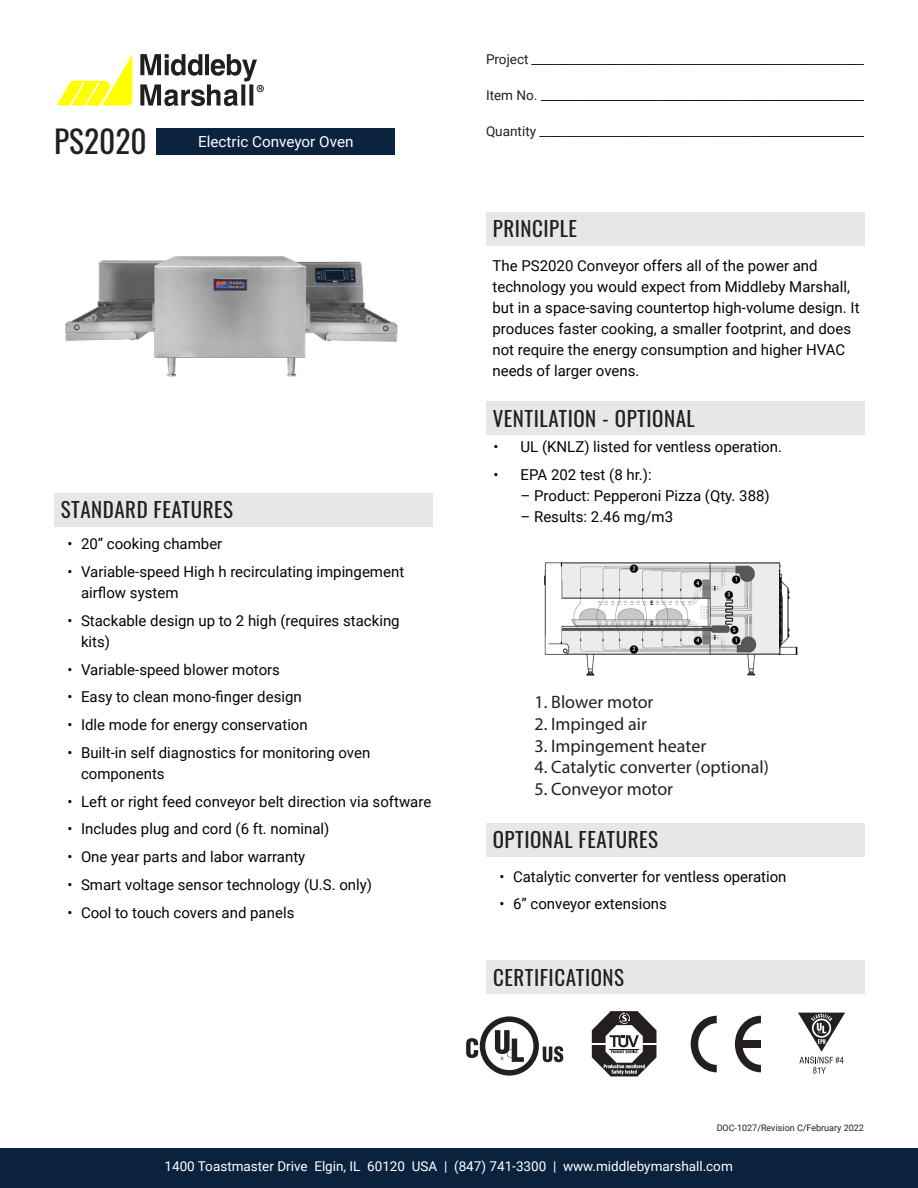
<style>
.page{position:relative;width:918px;height:1188px;background:#fff}
.page>*{position:absolute;margin:0;border:0;box-sizing:border-box;transform-origin:0 0}
.t1{font:31.5px "Oswald";color:#231f20}
.t2{font:21px "Oswald";letter-spacing:.025em;color:#231f20}
.t3{font:18px "Myriad Pro";color:#231f20}
.t4{font:15.3px "Roboto";color:#fff}
.t5{font:15px/21px "Roboto";color:#040503}
.t6{font:13.5px "Roboto";color:#231f20}
.t7{font:13.5px "Roboto";color:#fff}
.t8{font:9px "Roboto";color:#231f20}
</style>
<div class="page">
<svg style="left:56px;top:55px;width:76px;height:51px"></svg>
<svg style="left:140px;top:54px;width:124px;height:52px"></svg>
<div style="left:0;top:1148px;width:918px;height:40px;background:#0b223f"></div>
<div style="left:156px;top:128px;width:239px;height:27px;background:#0b233f"></div>
<div style="left:486px;top:823px;width:378px;height:34px;background:#e6e7e9"></div>
<div style="left:54px;top:493px;width:378px;height:34px;background:#e6e7e9"></div>
<img style="left:65px;top:256px;width:333px;height:121px">
<div style="left:486px;top:212px;width:378px;height:33px;background:#e6e7e9"></div>
<div style="left:486px;top:961px;width:378px;height:33px;background:#e6e7e9"></div>
<svg style="left:592px;top:1011px;width:65px;height:65px"></svg>
<svg style="left:691px;top:1016px;width:26px;height:56px"></svg>
<svg style="left:735px;top:1016px;width:26px;height:56px"></svg>
<div style="left:739px;top:1040px;width:21px;height:8px;background:#231f20"></div>
<svg style="left:466px;top:1016px;width:97px;height:60px"></svg>
<svg style="left:798px;top:1013px;width:47px;height:61px"></svg>
<img style="left:544px;top:562px;width:254px;height:114px">
<div style="left:486px;top:402px;width:378px;height:33px;background:#e6e7e9"></div>
<h1 class="t1" style="left:54px;top:128px;width:94px">PS2020</h1>
<p class="t4" style="left:198px;top:135px;width:157px">Electric Conveyor Oven</p>
<h2 class="t2" style="left:61px;top:501px;width:174px">STANDARD FEATURES</h2>
<p class="t5" style="left:68px;top:534px;width:156px">• 20” cooking chamber</p>
<p class="t5" style="left:81px;top:562px;width:325px;text-indent:-14px">• Variable-speed High h recirculating impingement airflow system</p>
<p class="t5" style="left:81px;top:611px;width:320px;text-indent:-14px">• Stackable design up to 2 high (requires stacking kits)</p>
<p class="t5" style="left:68px;top:660px;width:214px">• Variable-speed blower motors</p>
<p class="t5" style="left:68px;top:687px;width:236px">• Easy to clean mono-finger design</p>
<p class="t5" style="left:68px;top:715px;width:242px">• Idle mode for energy conservation</p>
<p class="t5" style="left:81px;top:743px;width:291px;text-indent:-14px">• Built-in self diagnostics for monitoring oven components</p>
<p class="t5" style="left:68px;top:792px;width:365px">• Left or right feed conveyor belt direction via software</p>
<p class="t5" style="left:68px;top:819px;width:264px">• Includes plug and cord (6 ft. nominal)</p>
<p class="t5" style="left:68px;top:847px;width:239px">• One year parts and labor warranty</p>
<p class="t5" style="left:68px;top:875px;width:306px">• Smart voltage sensor technology (U.S. only)</p>
<p class="t5" style="left:68px;top:903px;width:228px">• Cool to touch covers and panels</p>
<p class="t6" style="left:486px;top:53px;width:401px">Project _________________________________________________________________</p>
<p class="t6" style="left:486px;top:89px;width:403px">Item No. _________________________________________________________________</p>
<p class="t6" style="left:486px;top:125px;width:393px">Q u a n t i t y _ _ _ _ _ _ _ _ _ _ _ _ _ _ _ _ _ _ _ _ _ _ _ _ _ _ _ _ _ _ _ _ _ _ _ _ _ _ _ _ _ _ _______________________________________________________</p>
<h2 class="t2" style="left:493px;top:220px;width:86px">PRINCIPLE</h2>
<p class="t5" style="left:492px;top:256px;width:369px">The PS2020 Conveyor offers all of the power and technology you would expect from Middleby Marshall, but in a space-saving countertop high-volume design. It produces faster cooking, a smaller footprint, and does not require the energy consumption and higher HVAC needs of larger ovens.</p>
<h2 class="t2" style="left:493px;top:410px;width:204px">VENTILATION - OPTIONAL</h2>
<p class="t5" style="left:494px;top:437px;width:290px">• UL (KNLZ) listed for ventless operation.</p>
<p class="t5" style="left:494px;top:465px;width:160px">• EPA 202 test (8 hr.):</p>
<p class="t5" style="left:521px;top:486px;width:251px">– Product: Pepperoni Pizza (Qty. 388)</p>
<p class="t5" style="left:521px;top:507px;width:154px">– Results: 2.46 mg/m3</p>
<p class="t3" style="left:535px;top:696px;width:120px">1. Blower motor</p>
<p class="t3" style="left:535px;top:717px;width:114px">2. Impinged air</p>
<p class="t3" style="left:535px;top:739px;width:173px">3. Impingement heater</p>
<p class="t3" style="left:535px;top:761px;width:236px">4. Catalytic converter (optional)</p>
<p class="t3" style="left:535px;top:782px;width:140px">5. Conveyor motor</p>
<h2 class="t2" style="left:493px;top:831px;width:167px">OPTIONAL FEATURES</h2>
<p class="t5" style="left:500px;top:867px;width:289px">• Catalytic converter for ventless operation</p>
<p class="t5" style="left:500px;top:895px;width:169px">• 6” conveyor extensions</p>
<h2 class="t2" style="left:493px;top:968px;width:133px">CERTIFICATIONS</h2>
<p class="t8" style="left:717px;top:1123px;width:149px">DOC-1027/Revision C/February 2022</p>
<p class="t7" style="left:165px;top:1160px;width:570px">1400 Toastmaster Drive Elgin, IL 60120 USA | (847) 741-3300 | www.middlebymarshall.com</p>
</div>
